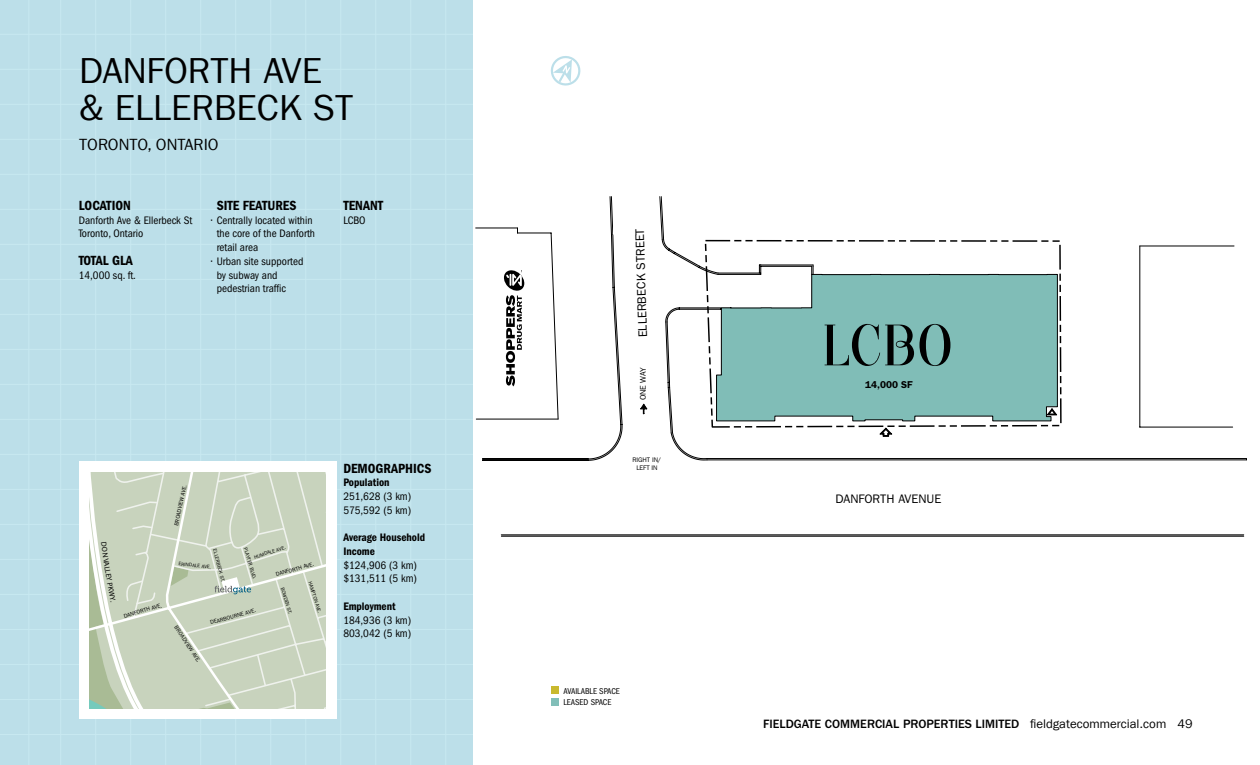
<style>
.page{position:relative;width:1260px;height:765px;background:#fff}
.page>*{position:absolute;margin:0;border:0;box-sizing:border-box;transform-origin:0 0}
.t1{font:36.25px/37.5px "Franklin Gothic LT Com";color:#000}
.t2{font:16.25px "Franklin Gothic LT Com";color:#000}
.t3{font:600 condensed 13.75px "Franklin Gothic";color:#000}
.t4{font:500 12.5px "Franklin Gothic";color:#000}
.t5{font:12.38px "Franklin Gothic";letter-spacing:-.005em;color:#000}
.t6{font:condensed 11.25px/13.8px "Franklin Gothic";color:#000}
.t7{font:600 condensed 11.25px/13.8px "Franklin Gothic";color:#000}
.t8{font:600 10px "Franklin Gothic";color:#000}
.t9{font:condensed 8.75px/11.2px "Franklin Gothic";color:#000}
.t10{font:8.25px "Franklin Gothic";letter-spacing:-.03em;color:#000}
.t11{font:7.5px "Myriad";color:#000}
.t12{font:6.62px/8px "Franklin Gothic";letter-spacing:-.015em;color:#010101;text-align:center}
.t13{font:5.62px "Franklin Gothic";color:#000}
.t14{font:5px "Franklin Gothic";color:#000}
.s1{font-family:"Franklin Gothic LT Com";font-weight:400}
</style>
<div class="page">
<div style="left:0;top:0;width:472px;height:765px;background:#bcdfe9"></div>
<hr style="left:0;top:0;width:472px;height:1px;background:#c8e9f1">
<hr style="left:0;top:34px;width:472px;height:1px;background:#c8e9f1">
<hr style="left:0;top:69px;width:472px;height:1px;background:#c8e9f1">
<hr style="left:0;top:104px;width:472px;height:1px;background:#c8e9f1">
<hr style="left:0;top:139px;width:472px;height:1px;background:#c8e9f1">
<hr style="left:0;top:174px;width:472px;height:1px;background:#c8e9f1">
<hr style="left:0;top:209px;width:472px;height:1px;background:#c8e9f1">
<hr style="left:0;top:244px;width:472px;height:1px;background:#c8e9f1">
<hr style="left:0;top:279px;width:472px;height:1px;background:#c8e9f1">
<hr style="left:0;top:314px;width:472px;height:1px;background:#c8e9f1">
<hr style="left:0;top:349px;width:472px;height:1px;background:#c8e9f1">
<hr style="left:0;top:384px;width:472px;height:1px;background:#c8e9f1">
<hr style="left:0;top:419px;width:472px;height:1px;background:#c8e9f1">
<hr style="left:0;top:454px;width:472px;height:1px;background:#c8e9f1">
<hr style="left:0;top:489px;width:472px;height:1px;background:#c8e9f1">
<hr style="left:0;top:524px;width:472px;height:1px;background:#c8e9f1">
<hr style="left:0;top:559px;width:472px;height:1px;background:#c8e9f1">
<hr style="left:0;top:594px;width:472px;height:1px;background:#c8e9f1">
<hr style="left:0;top:629px;width:472px;height:1px;background:#c8e9f1">
<hr style="left:0;top:664px;width:472px;height:1px;background:#c8e9f1">
<hr style="left:0;top:699px;width:472px;height:1px;background:#c8e9f1">
<hr style="left:0;top:734px;width:472px;height:1px;background:#c8e9f1">
<hr style="left:60px;top:0;width:1px;height:765px;background:#c8e9f1">
<hr style="left:95px;top:0;width:1px;height:765px;background:#c8e9f1">
<hr style="left:130px;top:0;width:1px;height:765px;background:#c8e9f1">
<hr style="left:165px;top:0;width:1px;height:765px;background:#c8e9f1">
<hr style="left:200px;top:0;width:1px;height:765px;background:#c8e9f1">
<hr style="left:235px;top:0;width:1px;height:765px;background:#c8e9f1">
<hr style="left:270px;top:0;width:1px;height:765px;background:#c8e9f1">
<hr style="left:305px;top:0;width:1px;height:765px;background:#c8e9f1">
<hr style="left:340px;top:0;width:1px;height:765px;background:#c8e9f1">
<hr style="left:375px;top:0;width:1px;height:765px;background:#c8e9f1">
<hr style="left:410px;top:0;width:1px;height:765px;background:#c8e9f1">
<hr style="left:445px;top:0;width:1px;height:765px;background:#c8e9f1">
<hr style="left:28px;top:0;width:1px;height:765px;background:#c8e9f1">
<div style="left:79px;top:461px;width:257px;height:258px;background:#fff"></div>
<div style="left:551px;top:687px;width:7px;height:7px;background:#c9b92e"></div>
<div style="left:551px;top:698px;width:7px;height:7px;background:#81beb8"></div>
<svg style="left:550px;top:56px;width:31px;height:30px"></svg>
<hr style="left:707px;top:458px;width:540px;height:1px;background:#000">
<hr style="left:707px;top:460px;width:540px;height:1px;background:#000">
<div style="left:482px;top:459px;width:107px;height:1px;border:1px solid #000"></div>
<div style="left:482px;top:460px;width:107px;height:1px;border:1px solid #000"></div>
<svg style="left:588px;top:197px;width:550px;height:264px"></svg>
<svg style="left:812px;top:428px;width:245px;height:8px"></svg>
<hr style="left:476px;top:419px;width:82px;height:1px;background:#000">
<hr style="left:476px;top:228px;width:41px;height:1px;background:#000">
<hr style="left:1139px;top:246px;width:1px;height:181px;background:#000">
<hr style="left:1140px;top:427px;width:93px;height:1px;background:#000">
<hr style="left:1140px;top:246px;width:94px;height:1px;background:#000">
<hr style="left:501px;top:535px;width:743px;height:1px;background:#000">
<hr style="left:501px;top:536px;width:743px;height:1px;background:#000">
<svg style="left:503px;top:227px;width:56px;height:193px"></svg>
<svg style="left:704px;top:239px;width:358px;height:189px"></svg>
<svg style="left:89px;top:472px;width:237px;height:236px"></svg>
<h1 class="t1" style="left:79px;top:52px;width:276px">DANFORTH AVE &amp; ELLERBECK ST</h1>
<h2 class="t2" style="left:79px;top:135px;width:141px">TORONTO, ONTARIO</h2>
<p class="t3" style="left:79px;top:198px;width:54px">LOCATION</p>
<p class="t6" style="left:79px;top:213px;width:115px">Danforth Ave &amp; Ellerbeck St<br>Toronto, Ontario</p>
<p class="t3" style="left:79px;top:253px;width:56px">TOTAL GLA</p>
<p class="t6" style="left:79px;top:268px;width:59px">14,000 sq. ft.</p>
<p class="t3" style="left:217px;top:198px;width:81px">SITE FEATURES</p>
<p class="t6" style="left:217px;top:213px;width:100px;text-indent:-6px">• Centrally located within the core of the Danforth retail area</p>
<p class="t6" style="left:217px;top:255px;width:88px;text-indent:-6px">• Urban site supported by subway and pedestrian traffic</p>
<p class="t3" style="left:343px;top:198px;width:41px">TENANT</p>
<p class="t6" style="left:343px;top:213px;width:24px">LCBO</p>
<p class="t11" style="left:110px;top:558px;width:20px;rotate:81deg">VALLE</p>
<p class="t13" style="left:173px;top:525px;width:44px;rotate:-78deg">BROADVIEW AVE.</p>
<p class="t14" style="left:253px;top:554px;width:35px;rotate:-18deg">HUMDALE AVE.</p>
<p class="t14" style="left:218px;top:548px;width:35px;rotate:76deg">ELLERBECK ST.</p>
<p class="t14" style="left:248px;top:547px;width:34px;rotate:74deg">PLAYTER BLVD.</p>
<p class="t14" style="left:179px;top:561px;width:34px;rotate:6deg">ERINDALE AVE.</p>
<p class="t13" style="left:275px;top:571px;width:41px;rotate:-15deg">DANFORTH AVE.</p>
<p class="t14" style="left:285px;top:586px;width:29px;rotate:73deg">BOWDEN ST.</p>
<p class="t14" style="left:313px;top:580px;width:35px;rotate:73deg">HAMPTON AVE.</p>
<p class="t13" style="left:123px;top:612px;width:41px;rotate:-15deg">DANFORTH AVE.</p>
<p class="t13" style="left:210px;top:619px;width:49px;rotate:-15deg">DEARBOURNE AVE.</p>
<p class="t13" style="left:179px;top:625px;width:44px;rotate:56deg">BROADVIEW AVE.</p>
<p class="t3" style="left:343px;top:460px;width:90px">DEMOGRAPHICS</p>
<p class="t7" style="left:343px;top:476px;width:48px">Population</p>
<p class="t6" style="left:343px;top:490px;width:69px">251,628 (3 km)<br>575,592 (5 km)</p>
<p class="t7" style="left:343px;top:531px;width:83px">Average Household<br>Income</p>
<p class="t6" style="left:343px;top:558px;width:75px">$124,906 (3 km) $131,511 (5 km)</p>
<p class="t7" style="left:343px;top:599px;width:54px">Employment</p>
<p class="t6" style="left:343px;top:613px;width:69px">184,936 (3 km)<br>803,042 (5 km)</p>
<p class="t5" style="left:636px;top:338px;width:111px;rotate:-92deg">ELLERBECK STREET</p>
<p class="t10" style="left:638px;top:400px;width:34px;rotate:-90deg">ONE WAY</p>
<p class="t12" style="left:633px;top:456px;width:30px">RIGHT IN/<br>LEFT IN</p>
<p class="t9" style="left:563px;top:685px;width:58px">AVAILABLE SPACE<br>LEASED SPACE</p>
<p class="t8" style="left:865px;top:378px;width:49px">14,000 SF</p>
<p class="t5" style="left:836px;top:492px;width:108px">DANFORTH AVENUE</p>
<p class="t4" style="left:763px;top:716px;width:431px">FIELDGATE COMMERCIAL PROPERTIES LIMITED <span class="s1">fieldgatecommercial.com 49</span></p>
</div>
